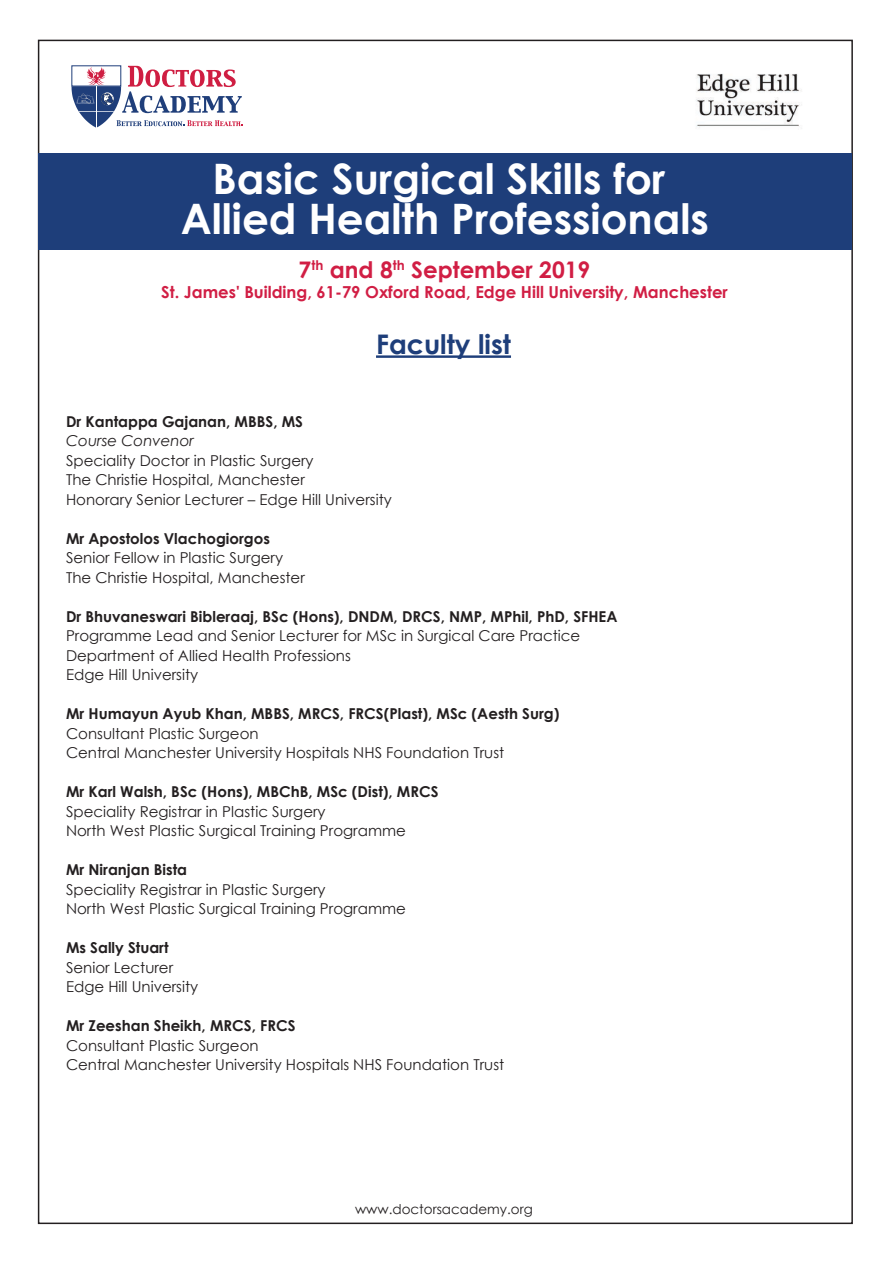
<style>
.page{position:relative;width:893px;height:1263px;background:#fff}
.page>*{position:absolute;margin:0;border:0;box-sizing:border-box;transform-origin:0 0}
.t1{font:700 42px/40.5px "Century Gothic";color:#fff;text-align:center}
.t2{font:700 27px "Century Gothic";color:#1e3e7a}
.t3{font:700 22.8px "Century Gothic";color:#d11e44}
.t4{font:700 16.5px "Century Gothic";color:#d11e44}
.t5{font:15px/19.5px "Century Gothic";color:#231f20}
.t6{font:700 15px "Century Gothic";color:#231f20}
.t7{font:italic 15px "Century Gothic";color:#231f20}
.t8{font:13.5px "Century Gothic";color:#231f20}
</style>
<div class="page">
<hr style="left:376px;top:355px;width:135px;height:3px;background:#1e3e7a">
<div style="left:38px;top:154px;width:814px;height:96px;background:#1e3e7a"></div>
<img style="left:696px;top:73px;width:106px;height:54px">
<svg style="left:72px;top:66px;width:171px;height:62px"></svg>
<h1 class="t1" style="left:181px;top:156px;width:530px">Basic Surgical Skills for<br>Allied Health Professionals</h1>
<h3 class="t3" style="left:299px;top:252px;width:293px">7<sup>th</sup> and 8<sup>th</sup> September 2019</h3>
<p class="t4" style="left:161px;top:279px;width:568px">St. James' Building, 61-79 Oxford Road, Edge Hill University, Manchester</p>
<h2 class="t2" style="left:376px;top:324px;width:136px">Faculty list</h2>
<p class="t6" style="left:66px;top:410px;width:238px">Dr Kantappa Gajanan, MBBS, MS</p>
<p class="t7" style="left:66px;top:430px;width:130px">Course Convenor</p>
<p class="t5" style="left:66px;top:450px;width:327px">Speciality Doctor in Plastic Surgery<br>The Christie Hospital, Manchester<br>Honorary Senior Lecturer – Edge Hill University</p>
<p class="t6" style="left:66px;top:527px;width:205px">Mr Apostolos Vlachogiorgos</p>
<p class="t5" style="left:66px;top:548px;width:240px">Senior Fellow in Plastic Surgery<br>The Christie Hospital, Manchester</p>
<p class="t6" style="left:66px;top:605px;width:553px">Dr Bhuvaneswari Bibleraaj, BSc (Hons), DNDM, DRCS, NMP, MPhil, PhD, SFHEA</p>
<p class="t5" style="left:66px;top:626px;width:516px">Programme Lead and Senior Lecturer for MSc in Surgical Care Practice<br>Department of Allied Health Professions<br>Edge Hill University</p>
<p class="t6" style="left:66px;top:702px;width:495px">Mr Humayun Ayub Khan, MBBS, MRCS, FRCS(Plast), MSc (Aesth Surg)</p>
<p class="t5" style="left:66px;top:723px;width:440px">Consultant Plastic Surgeon<br>Central Manchester University Hospitals NHS Foundation Trust</p>
<p class="t6" style="left:66px;top:780px;width:374px">Mr Karl Walsh, BSc (Hons), MBChB, MSc (Dist), MRCS</p>
<p class="t5" style="left:66px;top:801px;width:341px">Speciality Registrar in Plastic Surgery<br>North West Plastic Surgical Training Programme</p>
<p class="t6" style="left:66px;top:858px;width:123px">Mr Niranjan Bista</p>
<p class="t5" style="left:66px;top:879px;width:341px">Speciality Registrar in Plastic Surgery<br>North West Plastic Surgical Training Programme</p>
<p class="t6" style="left:66px;top:936px;width:104px">Ms Sally Stuart</p>
<p class="t5" style="left:66px;top:957px;width:134px">Senior Lecturer<br>Edge Hill University</p>
<p class="t6" style="left:66px;top:1014px;width:231px">Mr Zeeshan Sheikh, MRCS, FRCS</p>
<p class="t5" style="left:66px;top:1035px;width:440px">Consultant Plastic Surgeon<br>Central Manchester University Hospitals NHS Foundation Trust</p>
<p class="t8" style="left:355px;top:1200px;width:179px">www.doctorsacademy.org</p>
</div>
